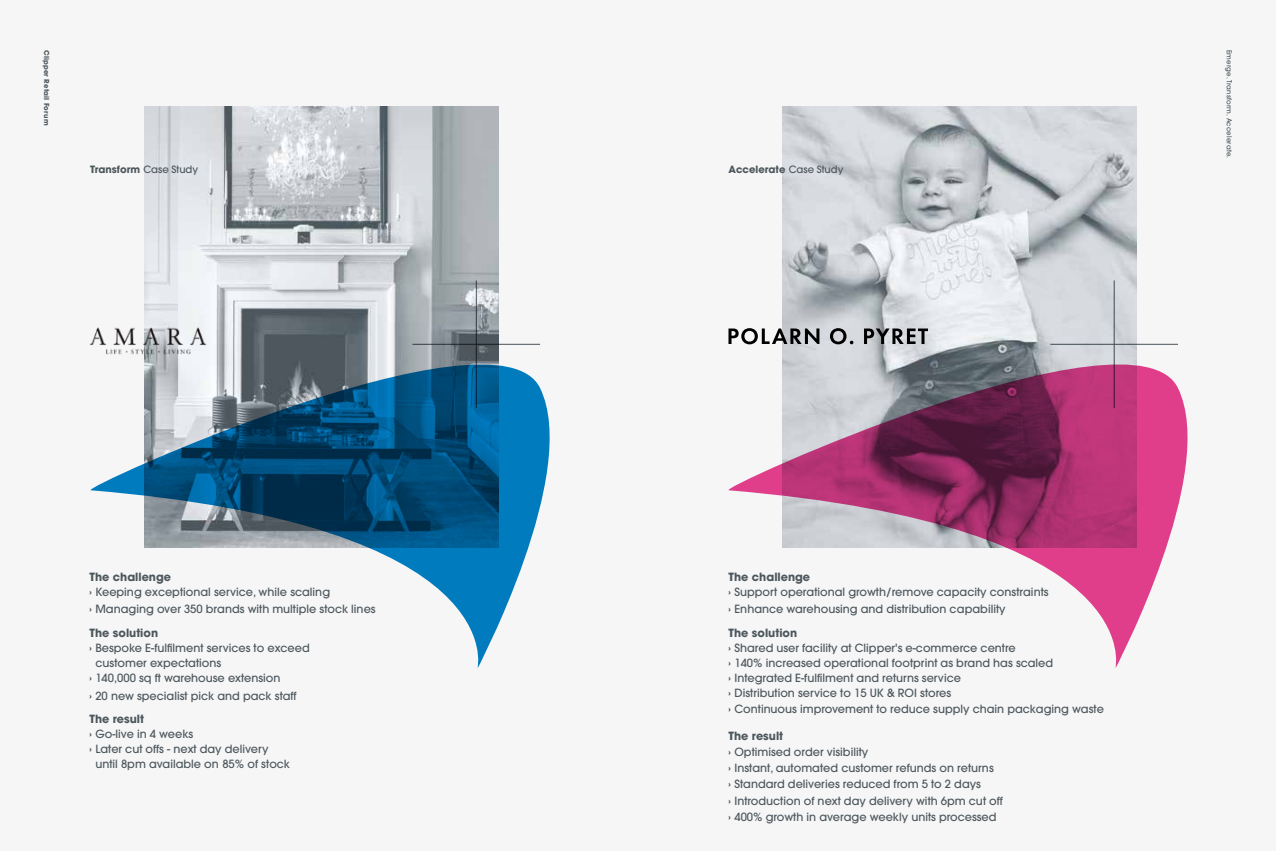
<style>
.page{position:relative;width:1276px;height:851px;background:#fff}
.page>*{position:absolute;margin:0;border:0;box-sizing:border-box;transform-origin:0 0}
.t1{font:500 11.25px/15px "Avant Garde";color:#4c575d}
.t2{font:700 10px "Avant Garde";color:#4c575d}
.t3{font:500 6.88px "Avant Garde";letter-spacing:.025em;color:#4c575d}
.t4{font:700 6.88px "Avant Garde";letter-spacing:.025em;color:#4c575d}
.s1{font-weight:500}
.s2{font-weight:700}
</style>
<div class="page">
<div style="left:0;top:0;width:1276px;height:850px;background:#f6f6f6"></div>
<img style="left:144px;top:106px;width:355px;height:257px">
<img style="left:782px;top:106px;width:354px;height:257px">
<svg style="left:728px;top:363px;width:460px;height:305px"></svg>
<svg style="left:90px;top:363px;width:460px;height:305px"></svg>
<hr style="left:412px;top:344px;width:128px;height:1px;background:#4c575d">
<hr style="left:476px;top:280px;width:1px;height:128px;background:#4c575d">
<img style="left:89px;top:325px;width:119px;height:30px">
<hr style="left:1050px;top:344px;width:128px;height:1px;background:#4c575d">
<hr style="left:1114px;top:280px;width:1px;height:128px;background:#4c575d">
<svg style="left:728px;top:328px;width:91px;height:16px"></svg>
<svg style="left:830px;top:328px;width:23px;height:16px"></svg>
<svg style="left:864px;top:328px;width:64px;height:16px"></svg>
<p class="t4" style="left:51px;top:50px;width:77px;rotate:90deg">Clipper Retail Forum</p>
<p class="t3" style="left:1233px;top:50px;width:110px;rotate:90deg">Emerge. Transform. Accelerate.</p>
<p class="t2" style="left:90px;top:163px;width:109px">Transform <span class="s1">Case Study</span></p>
<p class="t2" style="left:728px;top:163px;width:116px">Accelerate <span class="s1">Case Study</span></p>
<p class="t1" style="left:89px;top:569px;width:242px"><span class="s2">The challenge<br>›</span> Keeping exceptional service, while scaling</p>
<p class="t1" style="left:89px;top:597px;width:288px;line-height:23.8px"><span class="s2">›</span> Managing over 350 brands with multiple stock lines<br><span class="s2">The solution</span></p>
<p class="t1" style="left:89px;top:640px;width:222px"><span class="s2">›</span> Bespoke E-fulfilment services to exceed</p>
<p class="t1" style="left:95px;top:655px;width:127px">customer expectations</p>
<p class="t1" style="left:89px;top:670px;width:193px"><span class="s2">›</span> 140,000 sq ft warehouse extension</p>
<p class="t1" style="left:89px;top:683px;width:209px;line-height:23.8px"><span class="s2">›</span> 20 new specialist pick and pack staff<br><span class="s2">The result</span></p>
<p class="t1" style="left:89px;top:726px;width:105px"><span class="s2">›</span> Go-live in 4 weeks</p>
<p class="t1" style="left:89px;top:741px;width:181px"><span class="s2">›</span> Later cut offs - next day delivery</p>
<p class="t1" style="left:95px;top:756px;width:196px">until 8pm available on 85% of stock</p>
<p class="t1" style="left:728px;top:569px;width:321px"><span class="s2">The challenge<br>›</span> Support operational growth/remove capacity constraints</p>
<p class="t1" style="left:728px;top:597px;width:279px;line-height:23.8px"><span class="s2">›</span> Enhance warehousing and distribution capability<br><span class="s2">The solution</span></p>
<p class="t1" style="left:728px;top:640px;width:326px"><span class="s2">›</span> Shared user facility at Clipper's e-commerce centre<br><span class="s2">›</span> 140% increased operational footprint as brand has scaled <span class="s2">›</span> Integrated E-fulfilment and returns service<br><span class="s2">›</span> Distribution service to 15 UK &amp; ROI stores</p>
<p class="t1" style="left:728px;top:701px;width:377px"><span class="s2">›</span> Continuous improvement to reduce supply chain packaging waste</p>
<p class="t1" style="left:728px;top:727px;width:276px;line-height:16.2px"><span class="s2">The result<br>›</span> Optimised order visibility<br><span class="s2">›</span> Instant, automated customer refunds on returns<br><span class="s2">›</span> Standard deliveries reduced from 5 to 2 days<br><span class="s2">›</span> Introduction of next day delivery with 6pm cut off <span class="s2">›</span> 400% growth in average weekly units processed</p>
</div>
